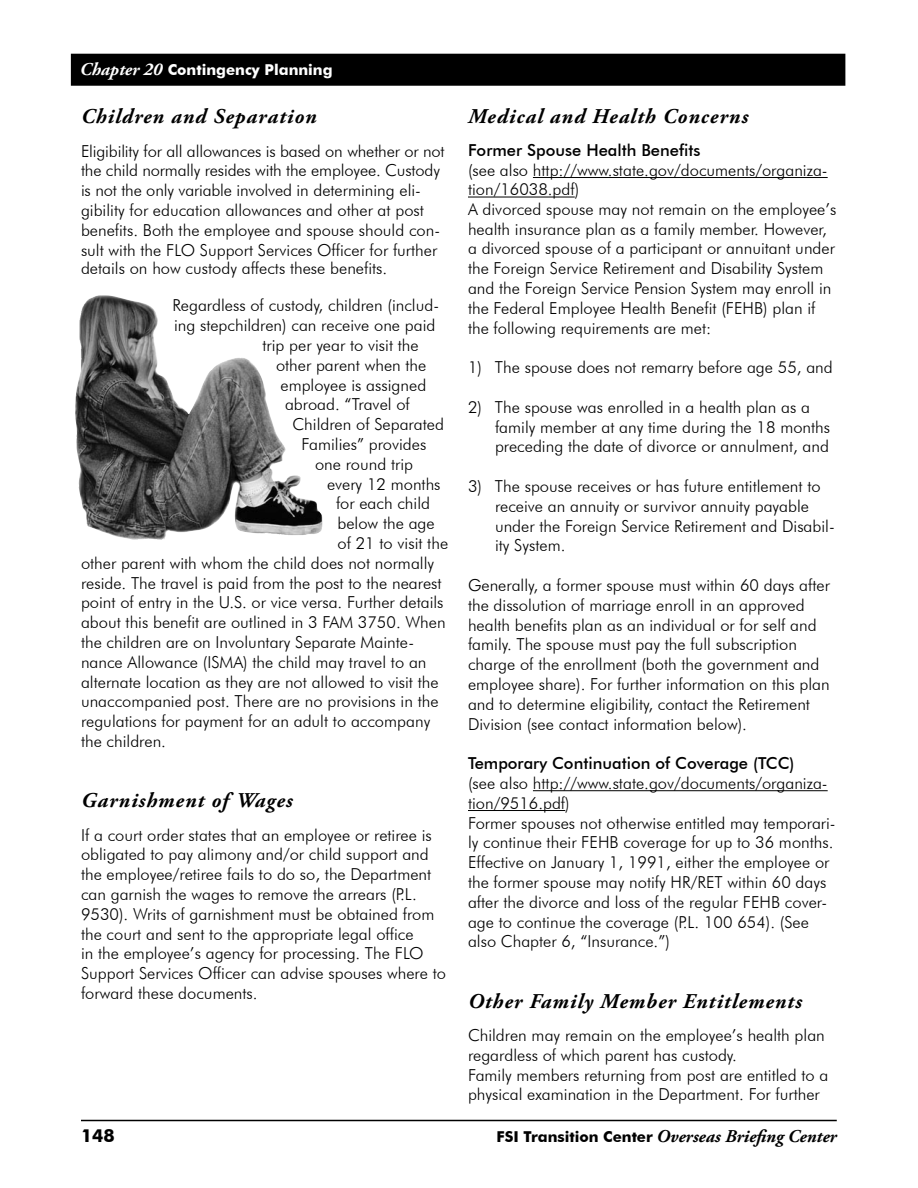
<style>
.page{position:relative;width:918px;height:1188px;background:#fff}
.page>*{position:absolute;margin:0;border:0;box-sizing:border-box;transform-origin:0 0}
.Body_subs_lvl2{font:italic 700 21px "Adobe Garamond Pro";letter-spacing:.05em;color:#000}
.Contents_Heading{font:italic 700 18px "Adobe Garamond Pro";color:#000}
.Contents_Heading-2{font:700 18px "Futura BT";color:#000}
.Body_text__1st_paragraph{font:300 16.5px/19.8px "Futura BT";color:#000}
.Body_text{font:300 16.5px/19.8px "Futura BT";color:#000}
.Bullets_List{font:300 16.5px/19.8px "Futura BT";color:#000}
.Body_text__1st_paragraph-2{font:500 16.5px "Futura BT";color:#000}
.t1{font:700 15px "Futura BT";color:#fff}
.s1{font-family:"Adobe Garamond Pro";font-style:italic;font-size:18px}
.s2{font-family:"Futura BT";font-style:normal;font-size:15px}
</style>
<div class="page">
<div style="left:72px;top:54px;width:773px;height:31px;background:#000"></div>
<div style="left:71px;top:54px;width:774px;height:32px;border:2px solid #000"></div>
<hr style="left:81px;top:1120px;width:756px;height:1px;background:#000">
<hr style="left:533px;top:177px;width:295px;height:1px;background:#000">
<hr style="left:468px;top:197px;width:107px;height:1px;background:#000">
<hr style="left:533px;top:790px;width:295px;height:1px;background:#000">
<hr style="left:468px;top:810px;width:97px;height:1px;background:#000">
<img style="left:75px;top:295px;width:247px;height:245px">
<p class="t1" style="left:80px;top:60px;width:254px"><span class="s1">Chapter 20</span> Contingency Planning</p>
<p class="Body_subs_lvl2" style="left:81px;top:104px;width:237px">Children and Separation</p>
<p class="Body_text__1st_paragraph" style="left:81px;top:141px;width:365px">Eligibility for all allowances is based on whether or not the child normally resides with the employee. Custody is not the only variable involved in determining eli&shy;gibility for education allowances and other at post benefits. Both the employee and spouse should con&shy;sult with the FLO Support Services Officer for further</p>
<p class="Body_text__1st_paragraph" style="left:81px;top:258px;width:308px">details on how custody affects these benefits.</p>
<p class="Body_text" style="left:172px;top:295px;width:268px">Regardless of custody, children (includ-</p>
<p class="Body_text" style="left:174px;top:315px;width:263px">ing stepchildren) can receive one paid</p>
<p class="Body_text" style="left:262px;top:335px;width:158px">trip per year to visit the</p>
<p class="Body_text" style="left:276px;top:355px;width:152px">other parent when the</p>
<p class="Body_text" style="left:280px;top:375px;width:147px">employee is assigned</p>
<p class="Body_text" style="left:285px;top:394px;width:126px">abroad. “Travel of</p>
<p class="Body_text" style="left:292px;top:414px;width:153px">Children of Separated</p>
<p class="Body_text" style="left:302px;top:434px;width:126px">Families” provides</p>
<p class="Body_text" style="left:315px;top:454px;width:100px">one round trip</p>
<p class="Body_text" style="left:327px;top:474px;width:115px">every 12 months</p>
<p class="Body_text" style="left:336px;top:493px;width:96px">for each child</p>
<p class="Body_text" style="left:338px;top:513px;width:99px">below the age</p>
<p class="Body_text" style="left:338px;top:533px;width:112px">of 21 to visit the</p>
<p class="Body_text" style="left:81px;top:553px;width:355px">other parent with whom the child does not normally</p>
<p class="Body_text" style="left:81px;top:573px;width:362px">reside. The travel is paid from the post to the nearest</p>
<p class="Body_text" style="left:81px;top:592px;width:364px">point of entry in the U.S. or vice versa. Further details</p>
<p class="Body_text" style="left:81px;top:612px;width:366px">about this benefit are outlined in 3 FAM 3750. When</p>
<p class="Body_text" style="left:81px;top:632px;width:335px">the children are on Involuntary Separate Mainte-</p>
<p class="Body_text" style="left:81px;top:652px;width:347px">nance Allowance (ISMA) the child may travel to an</p>
<p class="Body_text" style="left:81px;top:672px;width:359px">alternate location as they are not allowed to visit the</p>
<p class="Body_text" style="left:81px;top:691px;width:359px">unaccompanied post. There are no provisions in the</p>
<p class="Body_text" style="left:81px;top:711px;width:351px">regulations for payment for an adult to accompany</p>
<p class="Body_text" style="left:81px;top:731px;width:87px">the children.</p>
<p class="Body_subs_lvl2" style="left:81px;top:788px;width:213px">Garnishment of Wages</p>
<p class="Body_text__1st_paragraph" style="left:81px;top:825px;width:367px">If a court order states that an employee or retiree is obligated to pay alimony and/or child support and the employee/retiree fails to do so, the Department can garnish the wages to remove the arrears (P.L.<br>9530). Writs of garnishment must be obtained from the court and sent to the appropriate legal office<br>in the employee’s agency for processing. The FLO Support Services Officer can advise spouses where to forward these documents.</p>
<p class="Body_subs_lvl2" style="left:468px;top:104px;width:282px">Medical and Health Concerns</p>
<p class="Body_text__1st_paragraph-2" style="left:468px;top:140px;width:234px">Former Spouse Health Benefits</p>
<p class="Body_text__1st_paragraph" style="left:468px;top:160px;width:361px">(see also http://www.state.gov/documents/organiza&shy;tion/16038.pdf)</p>
<p class="Body_text__1st_paragraph" style="left:468px;top:199px;width:370px">A divorced spouse may not remain on the employee’s health insurance plan as a family member. However, a divorced spouse of a participant or annuitant under the Foreign Service Retirement and Disability System and the Foreign Service Pension System may enroll in the Federal Employee Health Benefit (FEHB) plan if the following requirements are met:</p>
<p class="Bullets_List" style="left:468px;top:357px;width:366px">1) The spouse does not remarry before age 55, and</p>
<p class="Bullets_List" style="left:495px;top:397px;width:337px;text-indent:-27px">2) The spouse was enrolled in a health plan as a family member at any time during the 18 months preceding the date of divorce or annulment, and</p>
<p class="Bullets_List" style="left:495px;top:476px;width:341px;text-indent:-27px">3) The spouse receives or has future entitlement to receive an annuity or survivor annuity payable under the Foreign Service Retirement and Disabil&shy;ity System.</p>
<p class="Body_text" style="left:468px;top:575px;width:364px">Generally, a former spouse must within 60 days after the dissolution of marriage enroll in an approved health benefits plan as an individual or for self and family. The spouse must pay the full subscription charge of the enrollment (both the government and employee share). For further information on this plan and to determine eligibility, contact the Retirement Division (see contact information below).</p>
<p class="Body_text__1st_paragraph-2" style="left:468px;top:753px;width:328px">Temporary Continuation of Coverage (TCC)</p>
<p class="Body_text__1st_paragraph" style="left:468px;top:773px;width:361px">(see also http://www.state.gov/documents/organiza&shy;tion/9516.pdf)</p>
<p class="Body_text__1st_paragraph" style="left:468px;top:813px;width:369px">Former spouses not otherwise entitled may temporari&shy;ly continue their FEHB coverage for up to 36 months.<br>Effective on January 1, 1991, either the employee or the former spouse may notify HR/RET within 60 days after the divorce and loss of the regular FEHB cover&shy;age to continue the coverage (P.L. 100 654). (See also Chapter 6, “Insurance.”)</p>
<p class="Body_subs_lvl2" style="left:468px;top:989px;width:335px">Other Family Member Entitlements</p>
<p class="Body_text__1st_paragraph" style="left:468px;top:1025px;width:358px">Children may remain on the employee’s health plan regardless of which parent has custody.</p>
<p class="Body_text" style="left:468px;top:1065px;width:362px">Family members returning from post are entitled to a physical examination in the Department. For further</p>
<p class="Contents_Heading-2" style="left:81px;top:1124px;width:35px">148</p>
<p class="Contents_Heading" style="left:497px;top:1126px;width:342px"><span class="s2">FSI Transition Center</span> Overseas Briefing Center</p>
</div>
